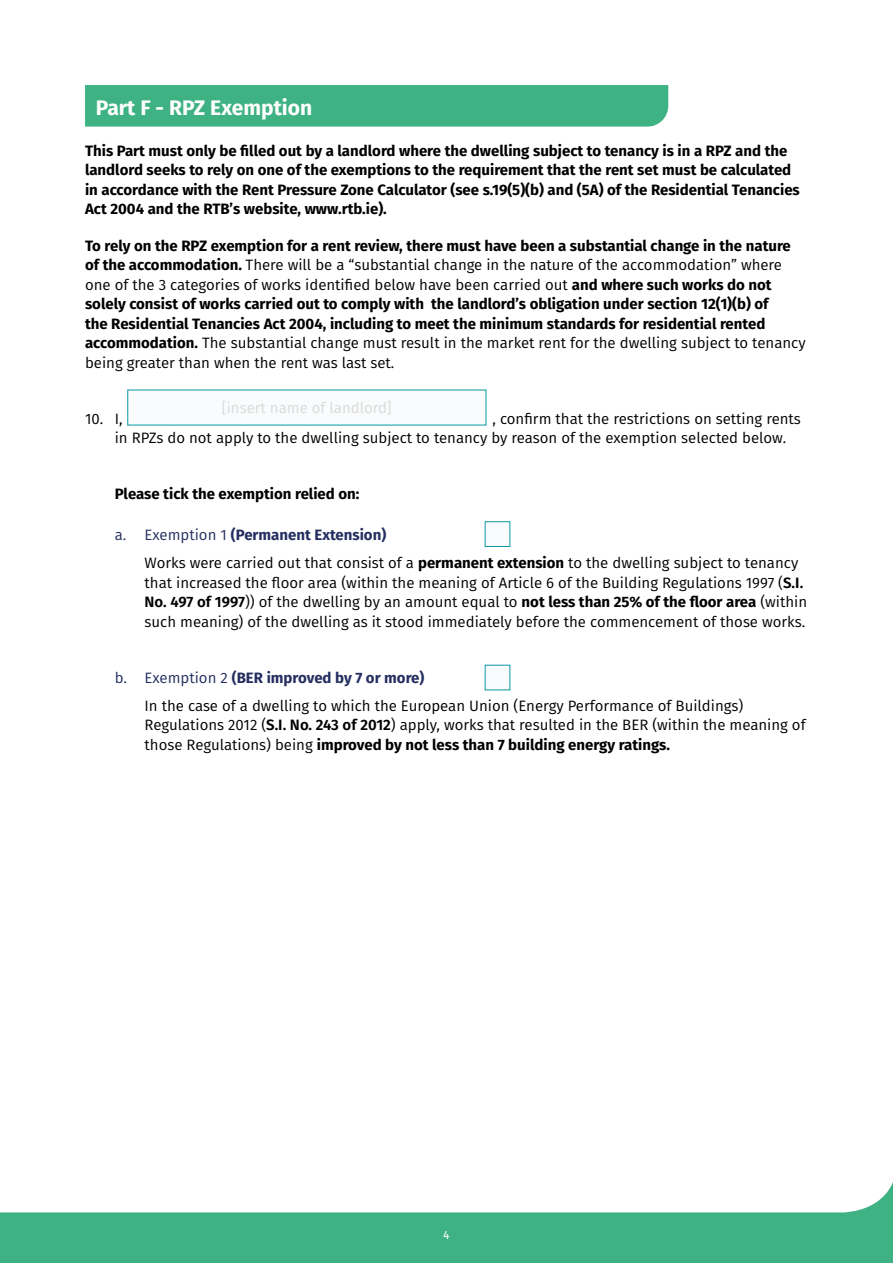
<style>
.page{position:relative;width:893px;height:1263px;background:#fff}
.page>*{position:absolute;margin:0;border:0;box-sizing:border-box;transform-origin:0 0}
.t1{font:700 21px "Fira Sans";color:#fff}
.t2{font:700 15px/19.5px "Fira Sans";color:#000}
.t3{font:15px/19.5px "Fira Sans";color:#000}
.t4{font:15px "Fira Sans";color:#dadada}
.t5{font:12px "Fira Sans";color:#fff}
.s1{font-weight:400}
.s2{color:#242e60}
.s3{font-weight:700;color:#242e60}
.s4{font-weight:700}
.s5{font-weight:600}
</style>
<div class="page">
<div style="left:0;top:1171px;width:893px;height:92px;background:#3fb284"></div>
<div style="left:0;top:1171px;width:893px;height:41px;background:#fff"></div>
<div style="left:85px;top:85px;width:583px;height:42px;background:#3fb284"></div>
<div style="left:128px;top:390px;width:358px;height:35px;background:#f9fbfc"></div>
<div style="left:485px;top:521px;width:25px;height:26px;background:#f9fbfc;border:1px solid #0c97a4"></div>
<div style="left:485px;top:665px;width:25px;height:25px;background:#f9fbfc"></div>
<h1 class="t1" style="left:96px;top:90px;width:218px">Part F - RPZ Exemption</h1>
<p class="t2" style="left:85px;top:140px;width:716px">This Part must only be filled out by a landlord where the dwelling subject to tenancy is in a RPZ and the landlord seeks to rely on one of the exemptions to the requirement that the rent set must be calculated in accordance with the Rent Pressure Zone Calculator (see s.19(5)(b) and (5A) of the Residential Tenancies Act 2004 and the RTB’s website, www.rtb.ie).</p>
<p class="t2" style="left:85px;top:235px;width:722px">To rely on the RPZ exemption for a rent review, there must have been a substantial change in the nature of the accommodation. <span class="s1">There will be a “substantial change in the nature of the accommodation” where one of the 3 categories of works identified below have been carried out</span> and where such works do not solely consist of works carried out to comply with the landlord’s obligation under section 12(1)(b) of<br>the Residential Tenancies Act 2004, including to meet the minimum standards for residential rented accommodation. <span class="s1">The substantial change must result in the market rent for the dwelling subject to tenancy being greater than when the rent was last set.</span></p>
<p class="t4" style="left:222px;top:397px;width:171px">[insert name of landlord]</p>
<p class="t3" style="left:115px;top:408px;width:688px;text-indent:378px">, confirm that the restrictions on setting rents in RPZs do not apply to the dwelling subject to tenancy by reason of the exemption selected below.</p>
<p class="t3" style="left:85px;top:408px;width:39px">10. I,</p>
<p class="t2" style="left:115px;top:483px;width:246px">Please tick the exemption relied on:</p>
<p class="t3" style="left:145px;top:520px;width:655px;line-height:28px;text-indent:-30px"><span class="s2">a. Exemption 1</span> <span class="s3">(Permanent Extension)<br></span>Works were carried out that consist of a <span class="s4">permanent extension</span> to the dwelling subject to tenancy</p>
<p class="t3" style="left:145px;top:572px;width:664px">that increased the floor area (within the meaning of Article 6 of the Building Regulations 1997 (<span class="s5">S.I.<br>No. 497 of 1997</span>)) of the dwelling by an amount equal to <span class="s4">not less than 25% of the floor area</span> (within such meaning) of the dwelling as it stood immediately before the commencement of those works.</p>
<p class="t3" style="left:145px;top:663px;width:600px;line-height:28px;text-indent:-30px"><span class="s2">b. Exemption 2</span> <span class="s3">(BER improved by 7 or more)<br></span>In the case of a dwelling to which the European Union (Energy Performance of Buildings)</p>
<p class="t3" style="left:145px;top:715px;width:663px">Regulations 2012 (<span class="s5">S.I. No. 243 of 2012</span>) apply, works that resulted in the BER (within the meaning of those Regulations) being <span class="s4">improved by not less than 7 building energy ratings.</span></p>
<p class="t5" style="left:443px;top:1226px;width:8px">4</p>
</div>
